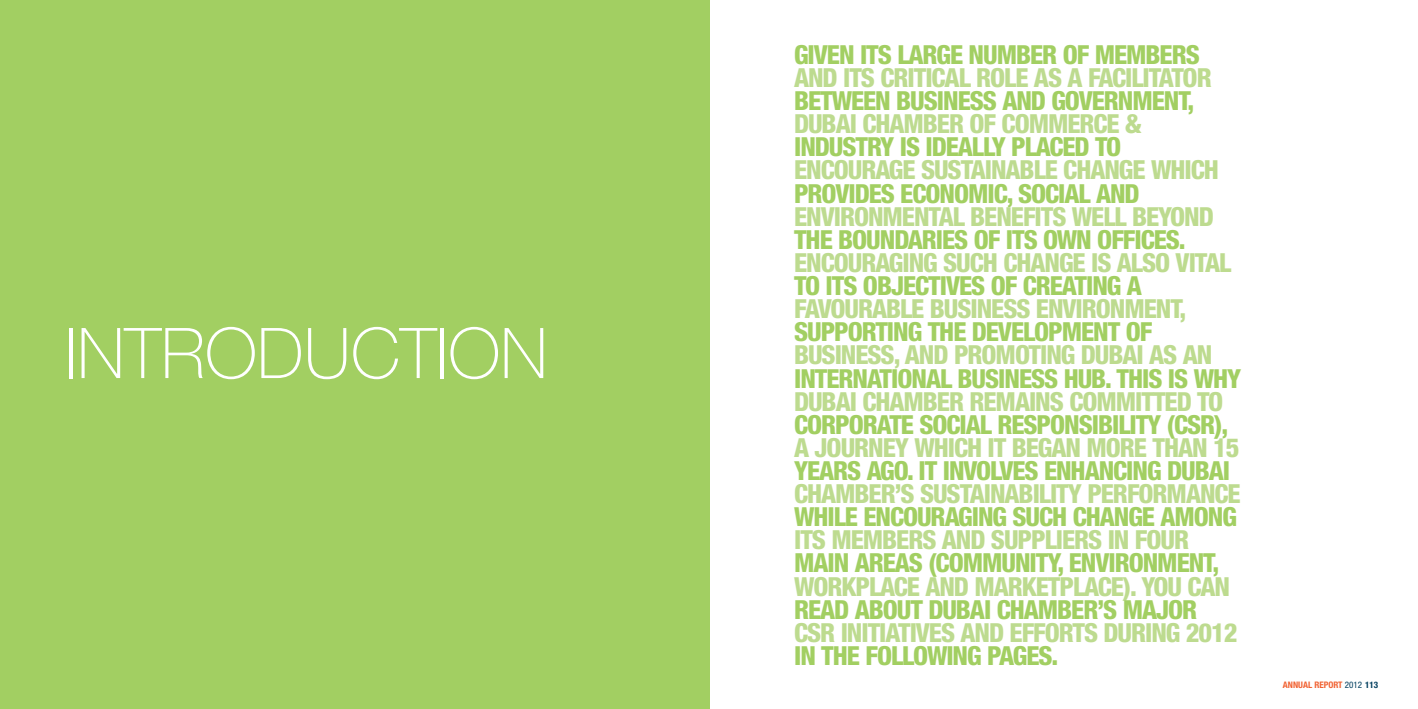
<style>
.page{position:relative;width:1418px;height:709px;background:#fff}
.page>*{position:absolute;margin:0;border:0;box-sizing:border-box;transform-origin:0 0}
.t1{font:100 70px "Helvetica Neue LT Std";color:#fff}
.t2{font:800 condensed 26.3px "Helvetica Neue";letter-spacing:-.04em;color:#a2cf62}
.t3{font:800 condensed 26.3px "Helvetica Neue";letter-spacing:-.04em;color:#bddb8f}
.t4{font:700 condensed 9px "Helvetica Neue";color:#f16232}
.s1{font-weight:400;color:#003e5e}
.s2{color:#003e5e}
</style>
<div class="page">
<div style="left:0;top:0;width:709px;height:709px;background:#a2cf62"></div>
<h1 class="t1" style="left:65px;top:313px;width:484px">INTRODUCTION</h1>
<p class="t2" style="left:794px;top:38px;width:407px">GIVEN ITS LARGE NUMBER OF MEMBERS</p>
<p class="t3" style="left:794px;top:61px;width:419px">AND ITS CRITICAL ROLE AS A FACILITATOR</p>
<p class="t2" style="left:794px;top:84px;width:402px">BETWEEN BUSINESS AND GOVERNMENT,</p>
<p class="t3" style="left:794px;top:108px;width:349px">DUBAI CHAMBER OF COMMERCE &amp;</p>
<p class="t2" style="left:794px;top:131px;width:329px">INDUSTRY IS IDEALLY PLACED TO</p>
<p class="t3" style="left:794px;top:154px;width:426px">ENCOURAGE SUSTAINABLE CHANGE WHICH</p>
<p class="t2" style="left:794px;top:177px;width:347px">PROVIDES ECONOMIC, SOCIAL AND</p>
<p class="t3" style="left:794px;top:200px;width:421px">ENVIRONMENTAL BENEFITS WELL BEYOND</p>
<p class="t2" style="left:794px;top:223px;width:393px">THE BOUNDARIES OF ITS OWN OFFICES.</p>
<p class="t3" style="left:794px;top:246px;width:438px">ENCOURAGING SUCH CHANGE IS ALSO VITAL</p>
<p class="t2" style="left:794px;top:269px;width:349px">TO ITS OBJECTIVES OF CREATING A</p>
<p class="t3" style="left:794px;top:292px;width:394px">FAVOURABLE BUSINESS ENVIRONMENT,</p>
<p class="t2" style="left:794px;top:315px;width:360px">SUPPORTING THE DEVELOPMENT OF</p>
<p class="t3" style="left:794px;top:339px;width:420px">BUSINESS, AND PROMOTING DUBAI AS AN</p>
<p class="t2" style="left:794px;top:362px;width:448px">INTERNATIONAL BUSINESS HUB. THIS IS WHY</p>
<p class="t3" style="left:794px;top:385px;width:431px">DUBAI CHAMBER REMAINS COMMITTED TO</p>
<p class="t2" style="left:794px;top:408px;width:435px">CORPORATE SOCIAL RESPONSIBILITY (CSR),</p>
<p class="t3" style="left:794px;top:431px;width:447px">A JOURNEY WHICH IT BEGAN MORE THAN 15</p>
<p class="t2" style="left:794px;top:454px;width:434px">YEARS AGO. IT INVOLVES ENHANCING DUBAI</p>
<p class="t3" style="left:794px;top:477px;width:448px">CHAMBER’S SUSTAINABILITY PERFORMANCE</p>
<p class="t2" style="left:794px;top:500px;width:444px">WHILE ENCOURAGING SUCH CHANGE AMONG</p>
<p class="t3" style="left:794px;top:523px;width:396px">ITS MEMBERS AND SUPPLIERS IN FOUR</p>
<p class="t2" style="left:794px;top:547px;width:426px">MAIN AREAS (COMMUNITY, ENVIRONMENT,</p>
<p class="t3" style="left:794px;top:570px;width:437px">WORKPLACE AND MARKETPLACE). YOU CAN</p>
<p class="t2" style="left:794px;top:593px;width:405px">READ ABOUT DUBAI CHAMBER’S MAJOR</p>
<p class="t3" style="left:794px;top:616px;width:15px">CSR</p>
<p class="t3" style="left:840px;top:616px;width:398px">INITIATIVES AND EFFORTS DURING 2012</p>
<p class="t2" style="left:794px;top:639px;width:266px">IN THE FOLLOWING PAGES.</p>
<p class="t4" style="left:1282px;top:679px;width:97px">ANNUAL REPORT <span class="s1">2012</span> <span class="s2">113</span></p>
</div>
